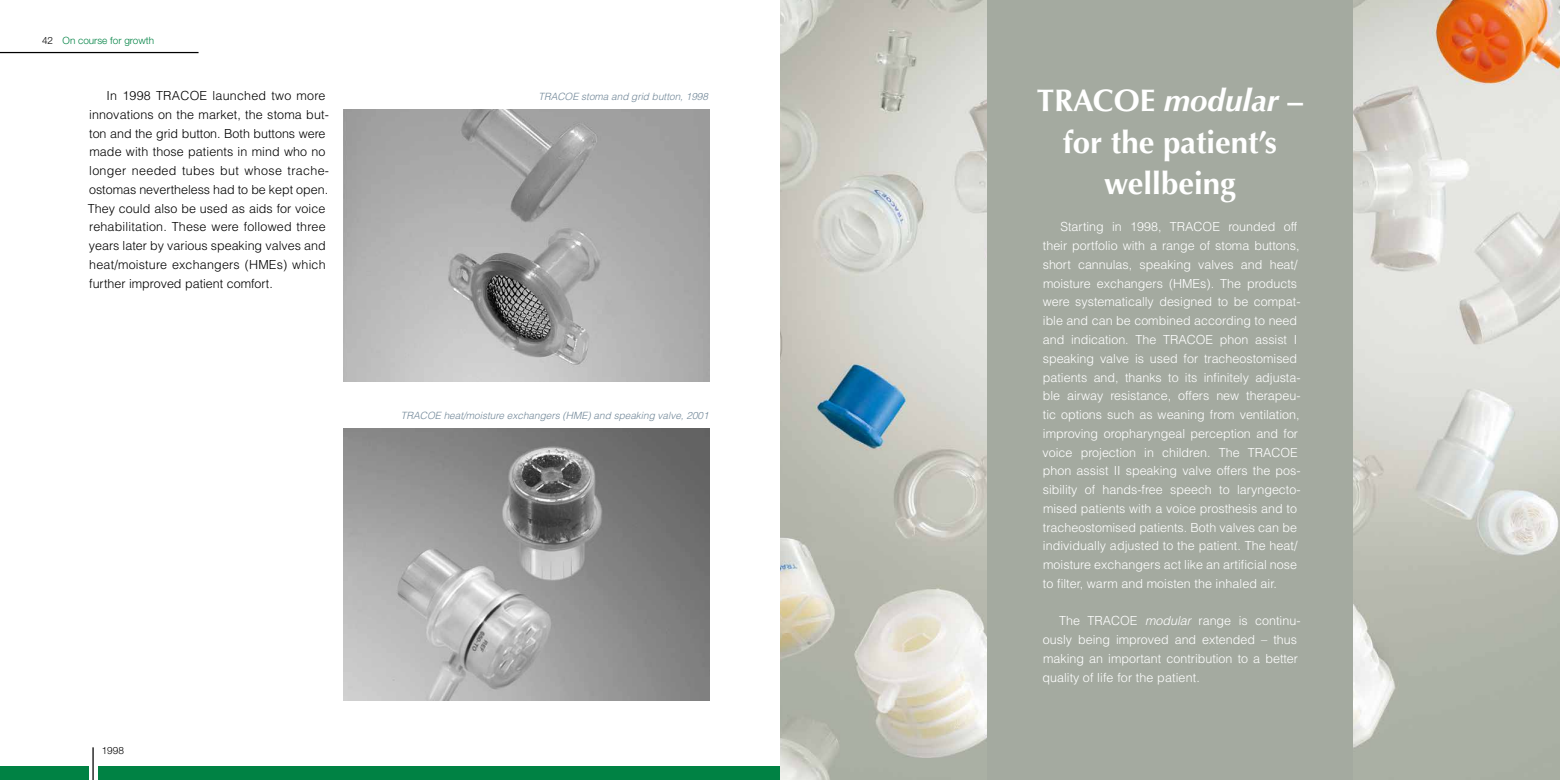
<style>
.page{position:relative;width:1560px;height:780px;background:#fff}
.page>*{position:absolute;margin:0;border:0;box-sizing:border-box;transform-origin:0 0}
.t1{font:700 31.25px/41.2px "Optima LT Std";color:#fff;text-align:center}
.t2{font:300 12.5px/18.8px "Helvetica LT Std";color:#fff}
.t3{font:300 12.5px/18.8px "Helvetica LT Std";letter-spacing:.01em;color:#000}
.t4{font:italic 300 10px "Helvetica LT Std";color:#718798}
.t5{font:300 10px "Helvetica Neue LT Pro";color:#008244}
.t6{font:300 10px "Helvetica Neue LT Pro";color:#000}
.s1{font-style:italic}
</style>
<div class="page">
<div style="left:0;top:766px;width:1559px;height:14px;background:#008244"></div>
<img style="left:780px;top:0;width:207px;height:780px">
<img style="left:1352px;top:0;width:207px;height:780px">
<div style="left:987px;top:0;width:365px;height:780px;background:#a4aaa0"></div>
<img style="left:344px;top:428px;width:365px;height:272px">
<img style="left:344px;top:109px;width:365px;height:272px">
<div style="left:89px;top:757px;width:8px;height:23px;background:#fff"></div>
<hr style="left:92px;top:747px;width:2px;height:33px;background:#000">
<hr style="left:0;top:52px;width:198px;height:1px;background:#000">
<p class="t6" style="left:42px;top:34px;width:13px">42</p>
<p class="t5" style="left:63px;top:34px;width:93px">On course for growth</p>
<p class="t3" style="left:88px;top:86px;width:242px;text-indent:19px">In 1998 TRACOE launched two more innovations on the market, the stoma but&shy;ton and the grid button. Both buttons were made with those patients in mind who no longer needed tubes but whose trache&shy;ostomas nevertheless had to be kept open.<br>They could also be used as aids for voice rehabilitation. These were followed three years later by various speaking valves and heat/moisture exchangers (HMEs) which further improved patient comfort.</p>
<p class="t4" style="left:538px;top:90px;width:171px">TRACOE stoma and grid button, 1998</p>
<p class="t4" style="left:401px;top:409px;width:309px">TRACOE heat/moisture exchangers (HME) and speaking valve, 2001</p>
<p class="t6" style="left:102px;top:744px;width:24px">1998</p>
<h1 class="t1" style="left:1036px;top:80px;width:268px">TRACOE <span class="s1">modular</span> – for the patient’s wellbeing</h1>
<p class="t2" style="left:1042px;top:217px;width:259px;text-indent:18px">Starting in 1998, TRACOE rounded off their portfolio with a range of stoma buttons, short cannulas, speaking valves and heat/ moisture exchangers (HMEs). The products were systematically designed to be compat&shy;ible and can be combined according to need and indication. The TRACOE phon assist I speaking valve is used for tracheostomised patients and, thanks to its infinitely adjusta&shy;ble airway resistance, offers new therapeu&shy;tic options such as weaning from ventilation, improving oropharyngeal perception and for voice projection in children. The TRACOE phon assist II speaking valve offers the pos&shy;sibility of hands-free speech to laryngecto&shy;mised patients with a voice prosthesis and to tracheostomised patients. Both valves can be individually adjusted to the patient. The heat/ moisture exchangers act like an artificial nose to filter, warm and moisten the inhaled air.</p>
<p class="t2" style="left:1042px;top:611px;width:259px;text-indent:17px">The TRACOE <span class="s1">modular</span> range is continu&shy;ously being improved and extended – thus making an important contribution to a better quality of life for the patient.</p>
</div>
